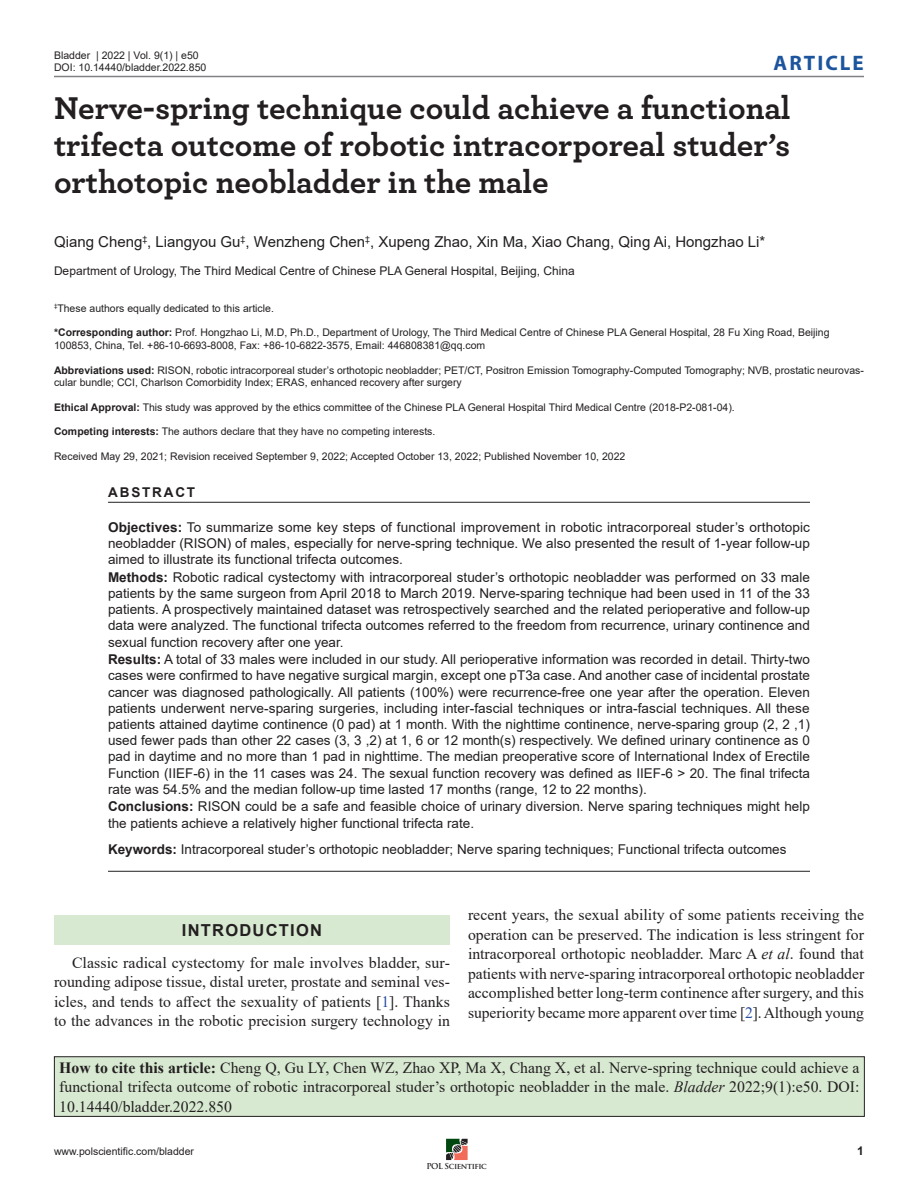
<style>
.page{position:relative;width:918px;height:1188px;background:#fff}
.page>*{position:absolute;margin:0;border:0;box-sizing:border-box;transform-origin:0 0}
.t1{font:700 33px/37.5px "Archer";color:#231f20;text-align:justify}
.t2{font:700 21px "Myriad Pro";letter-spacing:.095em;color:#1c559d}
.t3{font:700 16.5px "Arial";letter-spacing:.075em;color:#231f20}
.t4{font:15.75px/19.5px "Times New Roman";color:#231f20;text-align:justify}
.t5{font:15px "Arial";color:#231f20}
.t6{font:13.5px/16.2px "Arial";color:#231f20;text-align:justify}
.t7{font:700 13.5px "Arial";letter-spacing:.135em;color:#231f20}
.t8{font:12px "Arial";color:#231f20}
.t9{font:700 12px "Arial";color:#231f20}
.t10{font:10.5px/12.6px "Arial";color:#231f20}
.t11{font:700 7.95px "Trajan Pro";letter-spacing:-.05em;color:#231f20}
.s1{font-weight:700}
.s2{color:#254da1}
.s3{font-style:italic}
</style>
<div class="page">
<svg style="left:446px;top:1139px;width:22px;height:21px"></svg>
<hr style="left:54px;top:76px;width:810px;height:1px;background:#808285">
<hr style="left:108px;top:502px;width:702px;height:1px;background:#231f20">
<hr style="left:108px;top:871px;width:702px;height:1px;background:#231f20">
<div style="left:54px;top:915px;width:396px;height:30px;background:#d8e9d2"></div>
<div style="left:54px;top:1057px;width:810px;height:59px;background:#d8e9d2"></div>
<div style="left:54px;top:1056px;width:811px;height:61px;border:1px solid #231f20"></div>
<p class="t10" style="left:54px;top:49px;width:154px">Bladder | 2022 | Vol. 9(1) | e50<br>DOI: 10.14440/bladder.2022.850</p>
<h1 class="t1" style="left:54px;top:87px;width:738px">Nerve-spring technique could achieve a functional trifecta outcome of robotic intracorporeal studer’s orthotopic neobladder in the male</h1>
<p class="t5" style="left:54px;top:231px;width:713px">Qiang Cheng<sup>‡</sup>, Liangyou Gu<sup>‡</sup>, Wenzheng Chen<sup>‡</sup>, Xupeng Zhao, Xin Ma, Xiao Chang, Qing Ai, Hongzhao Li*</p>
<p class="t8" style="left:54px;top:263px;width:522px">Department of Urology, The Third Medical Centre of Chinese PLA General Hospital, Beijing, China</p>
<p class="t10" style="left:54px;top:302px;width:221px"><sup>‡</sup>These authors equally dedicated to this article.</p>
<p class="t10" style="left:54px;top:326px;width:777px"><span class="s1">*Corresponding author:</span> Prof. Hongzhao Li, M.D, Ph.D., Department of Urology, The Third Medical Centre of Chinese PLA General Hospital, 28 Fu Xing Road, Beijing<br>100853, China, Tel. +86-10-6693-8008, Fax: +86-10-6822-3575, Email: 446808381@qq.com</p>
<p class="t10" style="left:54px;top:363px;width:812px"><span class="s1">Abbreviations used:</span> RISON, robotic intracorporeal studer’s orthotopic neobladder; PET/CT, Positron Emission Tomography-Computed Tomography; NVB, prostatic neurovas&shy;cular bundle; CCI, Charlson Comorbidity Index; ERAS, enhanced recovery after surgery</p>
<p class="t10" style="left:54px;top:401px;width:682px"><span class="s1">Ethical Approval:</span> This study was approved by the ethics committee of the Chinese PLA General Hospital Third Medical Centre (2018-P2-081-04).</p>
<p class="t10" style="left:54px;top:425px;width:383px"><span class="s1">Competing interests:</span> The authors declare that they have no competing interests.</p>
<p class="t10" style="left:54px;top:450px;width:573px">Received May 29, 2021; Revision received September 9, 2022; Accepted October 13, 2022; Published November 10, 2022</p>
<p class="t7" style="left:108px;top:483px;width:88px">ABSTRACT</p>
<p class="t6" style="left:108px;top:519px;width:704px"><span class="s1">Objectives:</span> To summarize some key steps of functional improvement in robotic intracorporeal studer’s orthotopic neobladder (RISON) of males, especially for nerve-spring technique. We also presented the result of 1-year follow-up aimed to illustrate its functional trifecta outcomes.</p>
<p class="t6" style="left:108px;top:569px;width:704px"><span class="s1">Methods:</span> Robotic radical cystectomy with intracorporeal studer’s orthotopic neobladder was performed on 33 male patients by the same surgeon from April 2018 to March 2019. Nerve-sparing technique had been used in 11 of the 33 patients. A prospectively maintained dataset was retrospectively searched and the related perioperative and follow-up data were analyzed. The functional trifecta outcomes referred to the freedom from recurrence, urinary continence and sexual function recovery after one year.</p>
<p class="t6" style="left:108px;top:651px;width:703px"><span class="s1">Results:</span> A total of 33 males were included in our study. All perioperative information was recorded in detail. Thirty-two cases were confirmed to have negative surgical margin, except one pT3a case. And another case of incidental prostate cancer was diagnosed pathologically. All patients (100%) were recurrence-free one year after the operation. Eleven patients underwent nerve-sparing surgeries, including inter-fascial techniques or intra-fascial techniques. All these patients attained daytime continence (0 pad) at 1 month. With the nighttime continence, nerve-sparing group (2, 2 ,1) used fewer pads than other 22 cases (3, 3 ,2) at 1, 6 or 12 month(s) respectively. We defined urinary continence as 0 pad in daytime and no more than 1 pad in nighttime. The median preoperative score of International Index of Erectile Function (IIEF-6) in the 11 cases was 24. The sexual function recovery was defined as IIEF-6 &gt; 20. The final trifecta rate was 54.5% and the median follow-up time lasted 17 months (range, 12 to 22 months).</p>
<p class="t6" style="left:108px;top:799px;width:703px"><span class="s1">Conclusions:</span> RISON could be a safe and feasible choice of urinary diversion. Nerve sparing techniques might help the patients achieve a relatively higher functional trifecta rate.</p>
<p class="t6" style="left:108px;top:841px;width:680px"><span class="s1">Keywords:</span> Intracorporeal studer’s orthotopic neobladder; Nerve sparing techniques; Functional trifecta outcomes</p>
<h2 class="t2" style="left:774px;top:49px;width:92px">ARTICLE</h2>
<p class="t3" style="left:182px;top:919px;width:142px">INTRODUCTION</p>
<p class="t4" style="left:54px;top:952px;width:398px;text-indent:18px">Classic radical cystectomy for male involves bladder, sur&shy;rounding adipose tissue, distal ureter, prostate and seminal ves&shy;icles, and tends to affect the sexuality of patients [<span class="s2">1</span>]. Thanks to the advances in the robotic precision surgery technology in</p>
<p class="t4" style="left:468px;top:905px;width:398px">recent years, the sexual ability of some patients receiving the operation can be preserved. The indication is less stringent for intracorporeal orthotopic neobladder. Marc A <span class="s3">et al</span>. found that patients with nerve-sparing intracorporeal orthotopic neobladder accomplished better long-term continence after surgery, and this superiority became more apparent over time [<span class="s2">2</span>]. Although young</p>
<p class="t4" style="left:59px;top:1057px;width:802px"><span class="s1">How to cite this article:</span> Cheng Q, Gu LY, Chen WZ, Zhao XP, Ma X, Chang X, et al. Nerve-spring technique could achieve a functional trifecta outcome of robotic intracorporeal studer’s orthotopic neobladder in the male. <span class="s3">Bladder</span> 2022;9(1):e50. DOI:<br>10.14440/bladder.2022.850</p>
<p class="t10" style="left:54px;top:1145px;width:142px">www.polscientific.com/bladder</p>
<p class="t9" style="left:857px;top:1142px;width:8px">1</p>
<p class="t11" style="left:427px;top:1161px;width:62px">POL Scientific</p>
</div>
